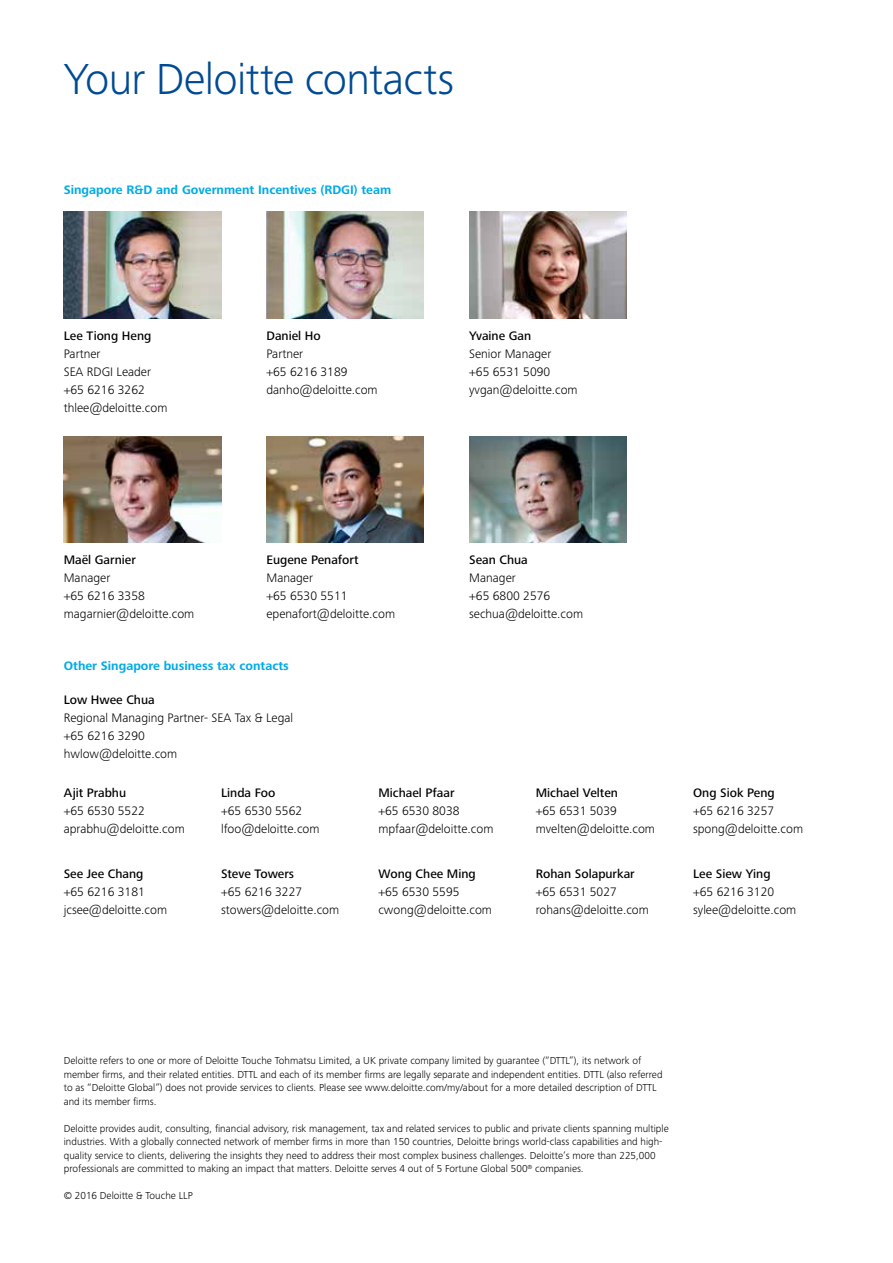
<style>
.page{position:relative;width:893px;height:1263px;background:#fff}
.page>*{position:absolute;margin:0;border:0;box-sizing:border-box;transform-origin:0 0}
.Head_styles_A_Page_h{font:300 45px "Frutiger Next Pro";letter-spacing:-.015em;color:#004a94}
.Body_styles_Body_cop{font:300 12.75px "Frutiger Next Pro";color:#000}
.Subhead_styles_C_Sub{font:500 12.75px "Frutiger Next Pro";color:#000}
.Subhead_styles_B_Sub{font:700 12.75px "Frutiger Next Pro";color:#00aae7}
.Subhead_styles_C_Sub-2{font:300 12.75px "Frutiger Next Pro";color:#000}
.Caption_styles_Capti{font:300 10.5px/13.5px "Frutiger Next Pro";color:#000}
</style>
<div class="page">
<img style="left:64px;top:436px;width:157px;height:106px">
<img style="left:64px;top:212px;width:157px;height:106px">
<img style="left:266px;top:436px;width:158px;height:106px">
<img style="left:266px;top:212px;width:158px;height:106px">
<img style="left:469px;top:436px;width:157px;height:106px">
<img style="left:469px;top:212px;width:157px;height:106px">
<p class="Head_styles_A_Page_h" style="left:64px;top:53px;width:392px">Your Deloitte contacts</p>
<p class="Subhead_styles_B_Sub" style="left:64px;top:182px;width:329px">Singapore R&amp;D and Government Incentives (RDGI) team</p>
<p class="Subhead_styles_C_Sub" style="left:64px;top:328px;width:89px">Lee Tiong Heng</p>
<p class="Body_styles_Body_cop" style="left:64px;top:346px;width:38px">Partner</p>
<p class="Body_styles_Body_cop" style="left:64px;top:364px;width:89px">SEA RDGI Leader</p>
<p class="Body_styles_Body_cop" style="left:64px;top:382px;width:83px">+65 6216 3262</p>
<p class="Body_styles_Body_cop" style="left:64px;top:400px;width:105px">thlee@deloitte.com</p>
<p class="Subhead_styles_C_Sub" style="left:266px;top:328px;width:56px">Daniel Ho</p>
<p class="Body_styles_Body_cop" style="left:266px;top:346px;width:38px">Partner</p>
<p class="Body_styles_Body_cop" style="left:266px;top:364px;width:83px">+65 6216 3189</p>
<p class="Body_styles_Body_cop" style="left:266px;top:382px;width:113px">danho@deloitte.com</p>
<p class="Subhead_styles_C_Sub" style="left:469px;top:328px;width:64px">Yvaine Gan</p>
<p class="Body_styles_Body_cop" style="left:469px;top:346px;width:84px">Senior Manager</p>
<p class="Body_styles_Body_cop" style="left:469px;top:364px;width:83px">+65 6531 5090</p>
<p class="Body_styles_Body_cop" style="left:469px;top:382px;width:110px">yvgan@deloitte.com</p>
<p class="Subhead_styles_C_Sub" style="left:64px;top:552px;width:74px">Maël Garnier</p>
<p class="Body_styles_Body_cop" style="left:64px;top:570px;width:48px">Manager</p>
<p class="Body_styles_Body_cop" style="left:64px;top:588px;width:83px">+65 6216 3358</p>
<p class="Body_styles_Body_cop" style="left:64px;top:606px;width:132px">magarnier@deloitte.com</p>
<p class="Subhead_styles_C_Sub" style="left:266px;top:552px;width:94px">Eugene Penafort</p>
<p class="Body_styles_Body_cop" style="left:266px;top:570px;width:48px">Manager</p>
<p class="Body_styles_Body_cop" style="left:266px;top:588px;width:83px">+65 6530 5511</p>
<p class="Body_styles_Body_cop" style="left:266px;top:606px;width:130px">epenafort@deloitte.com</p>
<p class="Subhead_styles_B_Sub" style="left:64px;top:659px;width:227px">Other Singapore business tax contacts</p>
<p class="Subhead_styles_C_Sub" style="left:64px;top:693px;width:92px">Low Hwee Chua</p>
<p class="Body_styles_Body_cop" style="left:64px;top:711px;width:231px">Regional Managing Partner- SEA Tax &amp; Legal</p>
<p class="Body_styles_Body_cop" style="left:64px;top:729px;width:83px">+65 6216 3290</p>
<p class="Body_styles_Body_cop" style="left:64px;top:747px;width:115px">hwlow@deloitte.com</p>
<p class="Subhead_styles_C_Sub" style="left:469px;top:552px;width:60px">Sean Chua</p>
<p class="Body_styles_Body_cop" style="left:469px;top:570px;width:48px">Manager</p>
<p class="Body_styles_Body_cop" style="left:469px;top:588px;width:83px">+65 6800 2576</p>
<p class="Body_styles_Body_cop" style="left:469px;top:606px;width:115px">sechua@deloitte.com</p>
<p class="Subhead_styles_C_Sub" style="left:64px;top:785px;width:64px">Ajit Prabhu</p>
<p class="Body_styles_Body_cop" style="left:64px;top:803px;width:83px">+65 6530 5522</p>
<p class="Body_styles_Body_cop" style="left:64px;top:821px;width:122px">aprabhu@deloitte.com</p>
<p class="Subhead_styles_C_Sub" style="left:64px;top:866px;width:81px">See Jee Chang</p>
<p class="Body_styles_Body_cop" style="left:64px;top:884px;width:83px">+65 6216 3181</p>
<p class="Body_styles_Body_cop" style="left:64px;top:902px;width:105px">jcsee@deloitte.com</p>
<p class="Subhead_styles_C_Sub" style="left:221px;top:785px;width:56px">Linda Foo</p>
<p class="Body_styles_Body_cop" style="left:221px;top:803px;width:83px">+65 6530 5562</p>
<p class="Body_styles_Body_cop" style="left:221px;top:821px;width:100px">lfoo@deloitte.com</p>
<p class="Subhead_styles_C_Sub" style="left:221px;top:866px;width:75px">Steve Towers</p>
<p class="Body_styles_Body_cop" style="left:221px;top:884px;width:83px">+65 6216 3227</p>
<p class="Body_styles_Body_cop" style="left:221px;top:902px;width:120px">stowers@deloitte.com</p>
<p class="Subhead_styles_C_Sub" style="left:378px;top:785px;width:78px">Michael Pfaar</p>
<p class="Body_styles_Body_cop" style="left:378px;top:803px;width:83px">+65 6530 8038</p>
<p class="Body_styles_Body_cop" style="left:378px;top:821px;width:117px">mpfaar@deloitte.com</p>
<p class="Subhead_styles_C_Sub" style="left:378px;top:866px;width:99px">Wong Chee Ming</p>
<p class="Body_styles_Body_cop" style="left:378px;top:884px;width:83px">+65 6530 5595</p>
<p class="Body_styles_Body_cop" style="left:378px;top:902px;width:115px">cwong@deloitte.com</p>
<p class="Subhead_styles_C_Sub" style="left:536px;top:785px;width:84px">Michael Velten</p>
<p class="Body_styles_Body_cop" style="left:536px;top:803px;width:83px">+65 6531 5039</p>
<p class="Body_styles_Body_cop" style="left:536px;top:821px;width:121px">mvelten@deloitte.com</p>
<p class="Subhead_styles_C_Sub" style="left:536px;top:866px;width:100px">Rohan Solapurkar</p>
<p class="Subhead_styles_C_Sub-2" style="left:536px;top:884px;width:83px">+65 6531 5027</p>
<p class="Subhead_styles_C_Sub-2" style="left:536px;top:902px;width:115px">rohans@deloitte.com</p>
<p class="Subhead_styles_C_Sub" style="left:693px;top:785px;width:83px">Ong Siok Peng</p>
<p class="Body_styles_Body_cop" style="left:693px;top:803px;width:83px">+65 6216 3257</p>
<p class="Body_styles_Body_cop" style="left:693px;top:821px;width:111px">spong@deloitte.com</p>
<p class="Subhead_styles_C_Sub" style="left:693px;top:866px;width:79px">Lee Siew Ying</p>
<p class="Body_styles_Body_cop" style="left:693px;top:884px;width:83px">+65 6216 3120</p>
<p class="Body_styles_Body_cop" style="left:693px;top:902px;width:105px">sylee@deloitte.com</p>
<p class="Caption_styles_Capti" style="left:64px;top:1054px;width:600px">Deloitte refers to one or more of Deloitte Touche Tohmatsu Limited, a UK private company limited by guarantee (“DTTL”), its network of member firms, and their related entities. DTTL and each of its member firms are legally separate and independent entities. DTTL (also referred to as “Deloitte Global”) does not provide services to clients. Please see www.deloitte.com/my/about for a more detailed description of DTTL and its member firms.</p>
<p class="Caption_styles_Capti" style="left:64px;top:1121px;width:606px">Deloitte provides audit, consulting, financial advisory, risk management, tax and related services to public and private clients spanning multiple</p>
<p class="Caption_styles_Capti" style="left:64px;top:1135px;width:600px">industries. With a globally connected network of member firms in more than 150 countries, Deloitte brings world-class capabilities and high&shy;quality service to clients, delivering the insights they need to address their most complex business challenges. Deloitte’s more than 225,000 professionals are committed to making an impact that matters. Deloitte serves 4 out of 5 Fortune Global 500<sup>®</sup> companies.</p>
<p class="Caption_styles_Capti" style="left:64px;top:1189px;width:131px">© 2016 Deloitte &amp; Touche LLP</p>
</div>
